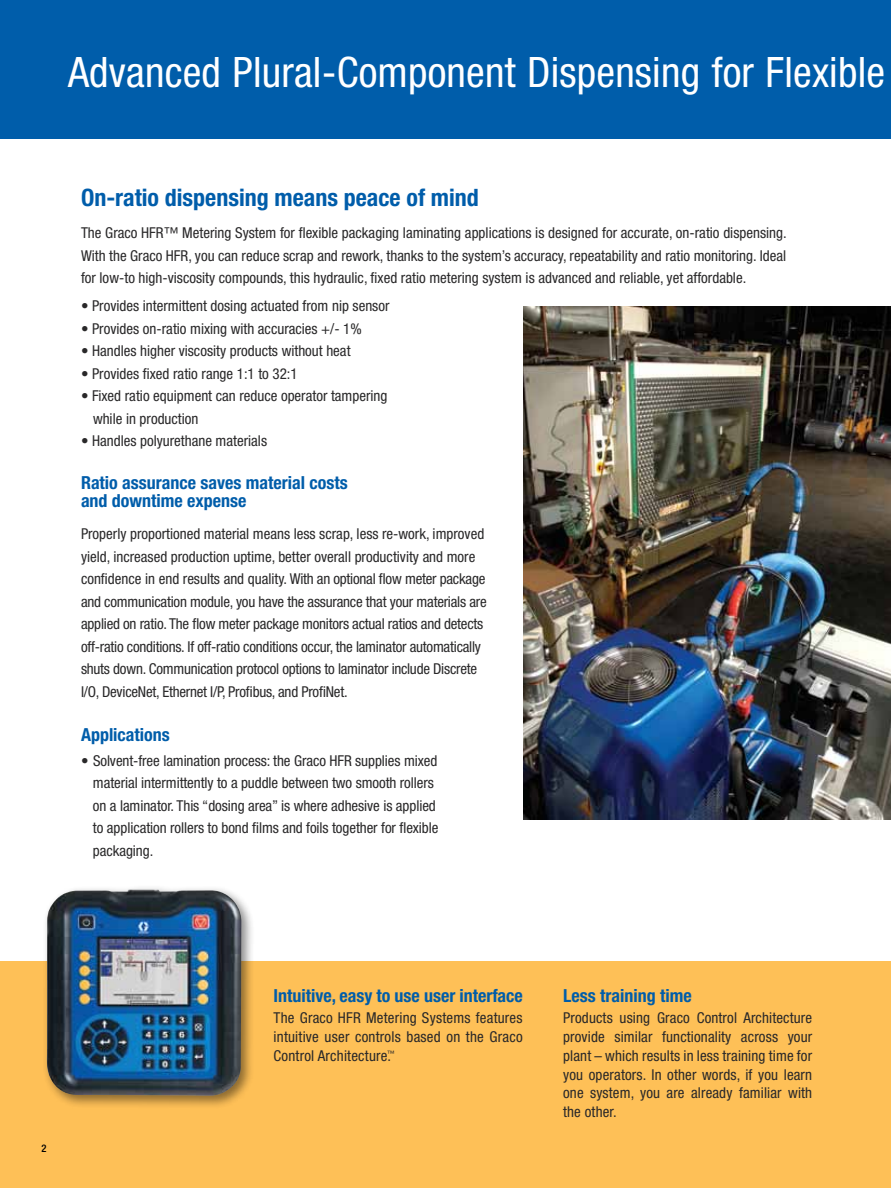
<style>
.page{position:relative;width:891px;height:1188px;background:#fff}
.page>*{position:absolute;margin:0;border:0;box-sizing:border-box;transform-origin:0 0}
.t1{font:condensed 42px "Helvetica Neue LT Std";letter-spacing:.005em;color:#fff}
.t2{font:700 condensed 24px "Helvetica Neue LT Std";color:#005daa}
.t3{font:700 condensed 18px/18px "Helvetica Neue LT Std";color:#005daa}
.t4{font:condensed 15px/22.5px "Helvetica Neue LT Std";color:#292829;text-align:justify}
.t5{font:500 condensed 10.5px "Helvetica Neue LT Std";color:#000}
</style>
<div class="page">
<div style="left:0;top:962px;width:891px;height:226px;background:#fec057"></div>
<div style="left:0;top:0;width:891px;height:138px;background:#005daa"></div>
<div style="left:42px;top:885px;width:213px;height:224px;background:#000;opacity:.45"></div>
<img style="left:45px;top:889px;width:196px;height:207px">
<img style="left:523px;top:307px;width:368px;height:512px">
<h1 class="t1" style="left:68px;top:47px;width:819px">Advanced Plural-Component Dispensing for Flexible</h1>
<h2 class="t2" style="left:81px;top:183px;width:399px">On-ratio dispensing means peace of mind</h2>
<p class="t4" style="left:81px;top:221px;width:707px">The Graco HFR™ Metering System for flexible packaging laminating applications is designed for accurate, on-ratio dispensing.<br>With the Graco HFR, you can reduce scrap and rework, thanks to the system’s accuracy, repeatability and ratio monitoring. Ideal for low-to high-viscosity compounds, this hydraulic, fixed ratio metering system is advanced and reliable, yet affordable.</p>
<p class="t4" style="left:81px;top:295px;width:310px">• Provides intermittent dosing actuated from nip sensor</p>
<p class="t4" style="left:81px;top:317px;width:282px">• Provides on-ratio mixing with accuracies +/- 1%</p>
<p class="t4" style="left:81px;top:340px;width:271px">• Handles higher viscosity products without heat</p>
<p class="t4" style="left:81px;top:362px;width:218px">• Provides fixed ratio range 1:1 to 32:1</p>
<p class="t4" style="left:93px;top:385px;width:296px;text-indent:-12px">• Fixed ratio equipment can reduce operator tampering while in production</p>
<p class="t4" style="left:81px;top:430px;width:188px">• Handles polyurethane materials</p>
<p class="t3" style="left:81px;top:474px;width:268px">Ratio assurance saves material costs and downtime expense</p>
<p class="t4" style="left:81px;top:523px;width:407px;text-align:left">Properly proportioned material means less scrap, less re-work, improved yield, increased production uptime, better overall productivity and more confidence in end results and quality. With an optional flow meter package and communication module, you have the assurance that your materials are applied on ratio. The flow meter package monitors actual ratios and detects off-ratio conditions. If off-ratio conditions occur, the laminator automatically shuts down. Communication protocol options to laminator include Discrete I/O, DeviceNet, Ethernet I/P, Profibus, and ProfiNet.</p>
<p class="t3" style="left:81px;top:725px;width:90px">Applications</p>
<p class="t4" style="left:93px;top:749px;width:347px;text-align:left;text-indent:-12px">• Solvent-free lamination process: the Graco HFR supplies mixed material intermittently to a puddle between two smooth rollers on a laminator. This “dosing area” is where adhesive is applied to application rollers to bond films and foils together for flexible packaging.</p>
<p class="t5" style="left:41px;top:1142px;width:7px">2</p>
<p class="t3" style="left:274px;top:986px;width:251px">Intuitive, easy to use user interface</p>
<p class="t4" style="left:274px;top:1009px;width:251px;line-height:18.8px">The Graco HFR Metering Systems features intuitive user controls based on the Graco Control Architecture<sup>™</sup>.</p>
<p class="t3" style="left:563px;top:986px;width:130px">Less training time</p>
<p class="t4" style="left:563px;top:1009px;width:251px;line-height:18.8px">Products using Graco Control Architecture provide similar functionality across your plant – which results in less training time for you operators. In other words, if you learn one system, you are already familiar with the other.</p>
</div>
